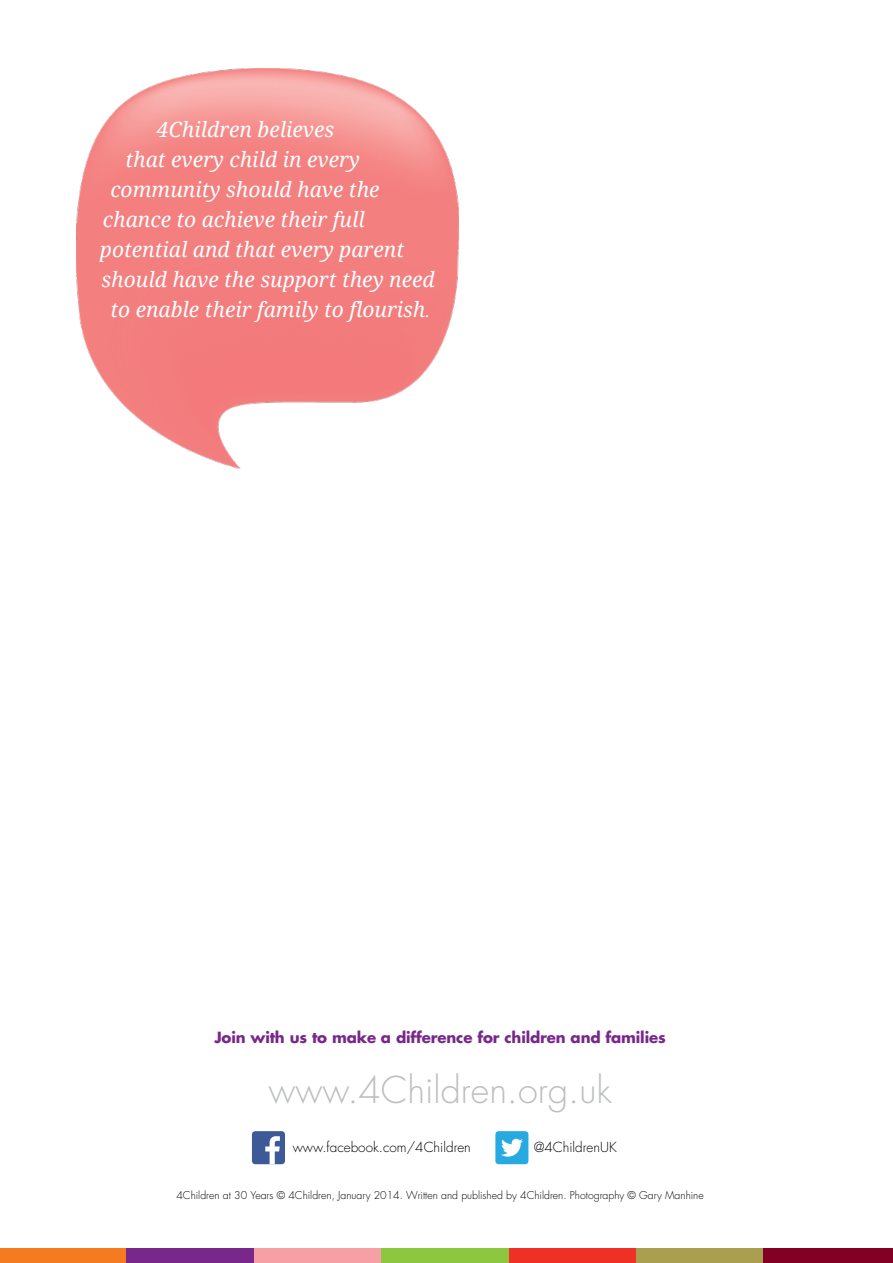
<style>
.page{position:relative;width:893px;height:1263px;background:#fff}
.page>*{position:absolute;margin:0;border:0;box-sizing:border-box;transform-origin:0 0}
.t1{font:300 36px "Futura LT";color:#bcbec0}
.t2{font:italic 21px "Droid Serif";color:#fff}
.t3{font:700 15px "Futura LT";letter-spacing:-.01em;color:#78288b}
.t4{font:300 13.5px "Futura LT";color:#000}
.t5{font:300 10.5px "Futura LT";color:#000}
.s1{font-size:15px}
</style>
<div class="page">
<img style="left:77px;top:68px;width:381px;height:401px">
<div style="left:252px;top:1131px;width:33px;height:33px;background:#3d5a98;border-radius:3px"></div>
<svg style="left:265px;top:1136px;width:15px;height:28px"></svg>
<div style="left:495px;top:1131px;width:33px;height:33px;background:#27aae1;border-radius:3px"></div>
<svg style="left:501px;top:1139px;width:22px;height:17px"></svg>
<div style="left:0;top:1248px;width:129px;height:15px;background:#f47b20"></div>
<div style="left:127px;top:1248px;width:129px;height:15px;background:#78288b"></div>
<div style="left:254px;top:1248px;width:129px;height:15px;background:#f6a0a5"></div>
<div style="left:381px;top:1248px;width:130px;height:15px;background:#8dc63f"></div>
<div style="left:509px;top:1248px;width:129px;height:15px;background:#ee3124"></div>
<div style="left:636px;top:1248px;width:130px;height:15px;background:#aa9f4e"></div>
<div style="left:764px;top:1248px;width:129px;height:15px;background:#820024"></div>
<p class="t2" style="left:157px;top:117px;width:179px">4Children believes</p>
<p class="t2" style="left:125px;top:147px;width:236px">that every child in every</p>
<p class="t2" style="left:110px;top:177px;width:271px">community should have the</p>
<p class="t2" style="left:103px;top:207px;width:263px">chance to achieve their full</p>
<p class="t2" style="left:100px;top:237px;width:306px">potential and that every parent</p>
<p class="t2" style="left:101px;top:267px;width:335px">should have the support they need</p>
<p class="t2" style="left:110px;top:297px;width:321px">to enable their family to flourish<span class="s1">.</span></p>
<p class="t3" style="left:214px;top:1028px;width:453px">Join with us to make a difference for children and families</p>
<h1 class="t1" style="left:268px;top:1068px;width:345px">www.4Children.org.uk</h1>
<p class="t4" style="left:293px;top:1138px;width:180px">www.facebook.com/4Children</p>
<p class="t4" style="left:534px;top:1138px;width:85px">@4ChildrenUK</p>
<p class="t5" style="left:176px;top:1189px;width:529px">4Children at 30 Years © 4Children, January 2014. Written and published by 4Children. Photography © Gary Manhine</p>
</div>
